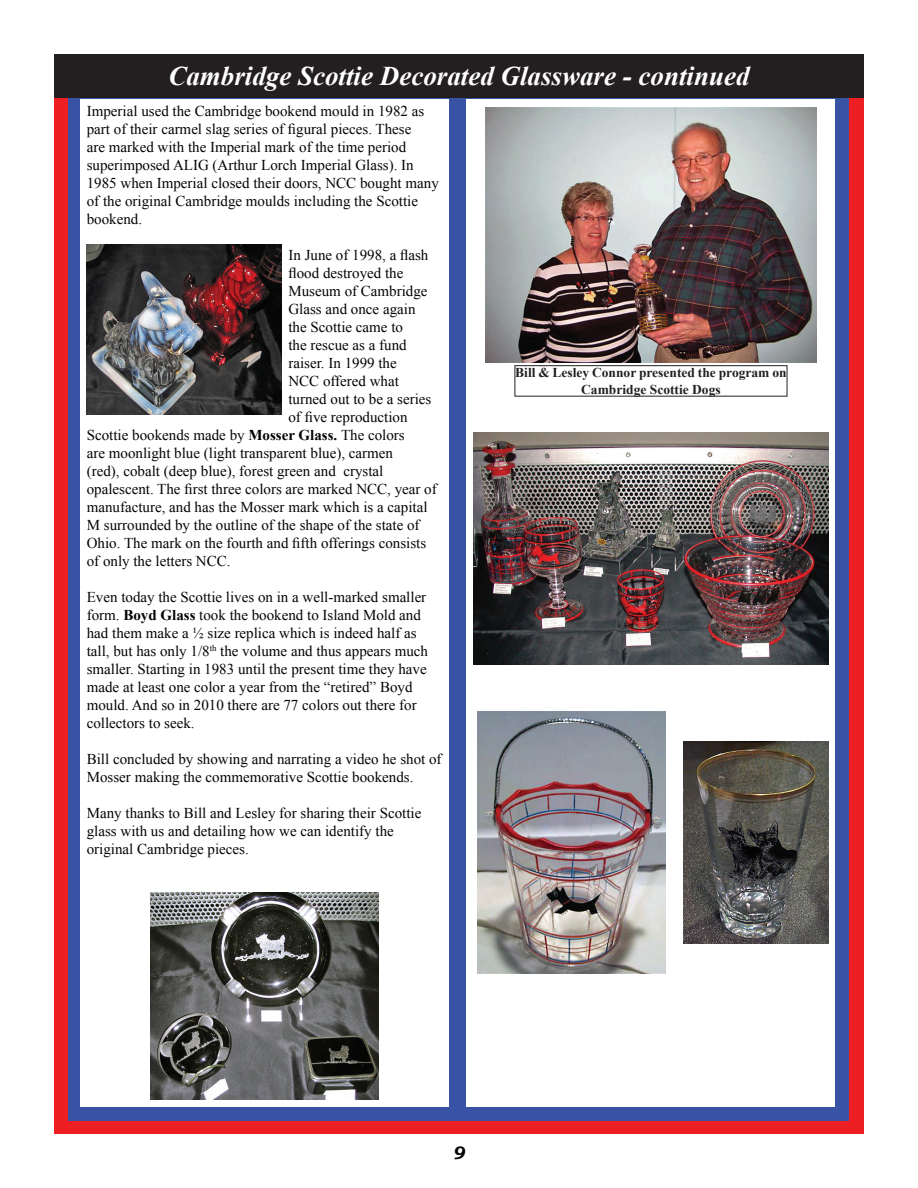
<style>
.page{position:relative;width:918px;height:1188px;background:#fff}
.page>*{position:absolute;margin:0;border:0;box-sizing:border-box;transform-origin:0 0}
.t1{font:italic 700 27px "Times New Roman";color:#fff}
.t2{font:italic 700 18px "Bookman Old Style";color:#040503}
.t3{font:15px/18px "Times New Roman";color:#040503}
.t4{font:700 13.5px/16.2px "Times New Roman";color:#231f20;text-align:center}
.s1{font-weight:700}
</style>
<div class="page">
<div style="left:54px;top:54px;width:810px;height:1080px;background:#ee1f23"></div>
<div style="left:68px;top:70px;width:781px;height:1050px;background:#3853a3"></div>
<div style="left:80px;top:99px;width:368px;height:1008px;background:#fff"></div>
<div style="left:467px;top:99px;width:368px;height:1008px;background:#fff"></div>
<div style="left:54px;top:54px;width:810px;height:43px;background:#231f20"></div>
<img style="left:473px;top:432px;width:355px;height:233px">
<img style="left:486px;top:108px;width:330px;height:254px">
<img style="left:683px;top:742px;width:146px;height:201px">
<img style="left:87px;top:244px;width:195px;height:171px">
<img style="left:477px;top:711px;width:189px;height:262px">
<div style="left:515px;top:365px;width:272px;height:32px;border:1px solid #231f20"></div>
<img style="left:150px;top:892px;width:228px;height:207px">
<h1 class="t1" style="left:168px;top:57px;width:583px">Cambridge Scottie Decorated Glassware - continued</h1>
<p class="t3" style="left:87px;top:102px;width:354px">Imperial used the Cambridge bookend mould in 1982 as part of their carmel slag series of figural pieces. These<br>are marked with the Imperial mark of the time period superimposed ALIG (Arthur Lorch Imperial Glass). In 1985 when Imperial closed their doors, NCC bought many of the original Cambridge moulds including the Scottie bookend.</p>
<p class="t3" style="left:288px;top:246px;width:141px">In June of 1998, a flash</p>
<p class="t3" style="left:288px;top:264px;width:116px">flood destroyed the</p>
<p class="t3" style="left:288px;top:282px;width:141px">Museum of Cambridge</p>
<p class="t3" style="left:288px;top:300px;width:129px">Glass and once again</p>
<p class="t3" style="left:288px;top:318px;width:116px">the Scottie came to</p>
<p class="t3" style="left:288px;top:336px;width:120px">the rescue as a fund</p>
<p class="t3" style="left:288px;top:354px;width:110px">raiser. In 1999 the</p>
<p class="t3" style="left:288px;top:372px;width:112px">NCC offered what</p>
<p class="t3" style="left:288px;top:390px;width:144px">turned out to be a series</p>
<p class="t3" style="left:288px;top:408px;width:121px">of five reproduction</p>
<p class="t3" style="left:87px;top:426px;width:320px">Scottie bookends made by <span class="s1">Mosser Glass.</span> The colors</p>
<p class="t3" style="left:87px;top:444px;width:308px">are moonlight blue (light transparent blue), carmen</p>
<p class="t3" style="left:87px;top:462px;width:298px">(red), cobalt (deep blue), forest green and crystal</p>
<p class="t3" style="left:87px;top:480px;width:352px">opalescent. The first three colors are marked NCC, year of</p>
<p class="t3" style="left:87px;top:498px;width:342px">manufacture, and has the Mosser mark which is a capital</p>
<p class="t3" style="left:87px;top:516px;width:334px">M surrounded by the outline of the shape of the state of</p>
<p class="t3" style="left:87px;top:534px;width:341px">Ohio. The mark on the fourth and fifth offerings consists</p>
<p class="t3" style="left:87px;top:552px;width:145px">of only the letters NCC.</p>
<p class="t3" style="left:87px;top:588px;width:343px">Even today the Scottie lives on in a well-marked smaller form. <span class="s1">Boyd Glass</span> took the bookend to Island Mold and had them make a ½ size replica which is indeed half as tall, but has only 1/8<sup>th</sup> the volume and thus appears much smaller. Starting in 1983 until the present time they have made at least one color a year from the “retired” Boyd mould. And so in 2010 there are 77 colors out there for collectors to seek.</p>
<p class="t3" style="left:87px;top:750px;width:356px">Bill concluded by showing and narrating a video he shot of<br>Mosser making the commemorative Scottie bookends.</p>
<p class="t3" style="left:87px;top:804px;width:336px">Many thanks to Bill and Lesley for sharing their Scottie glass with us and detailing how we can identify the original Cambridge pieces.</p>
<p class="t4" style="left:515px;top:364px;width:273px">Bill &amp; Lesley Connor presented the program on<br>Cambridge Scottie Dogs</p>
<p class="t2" style="left:452px;top:1140px;width:14px">9</p>
</div>
